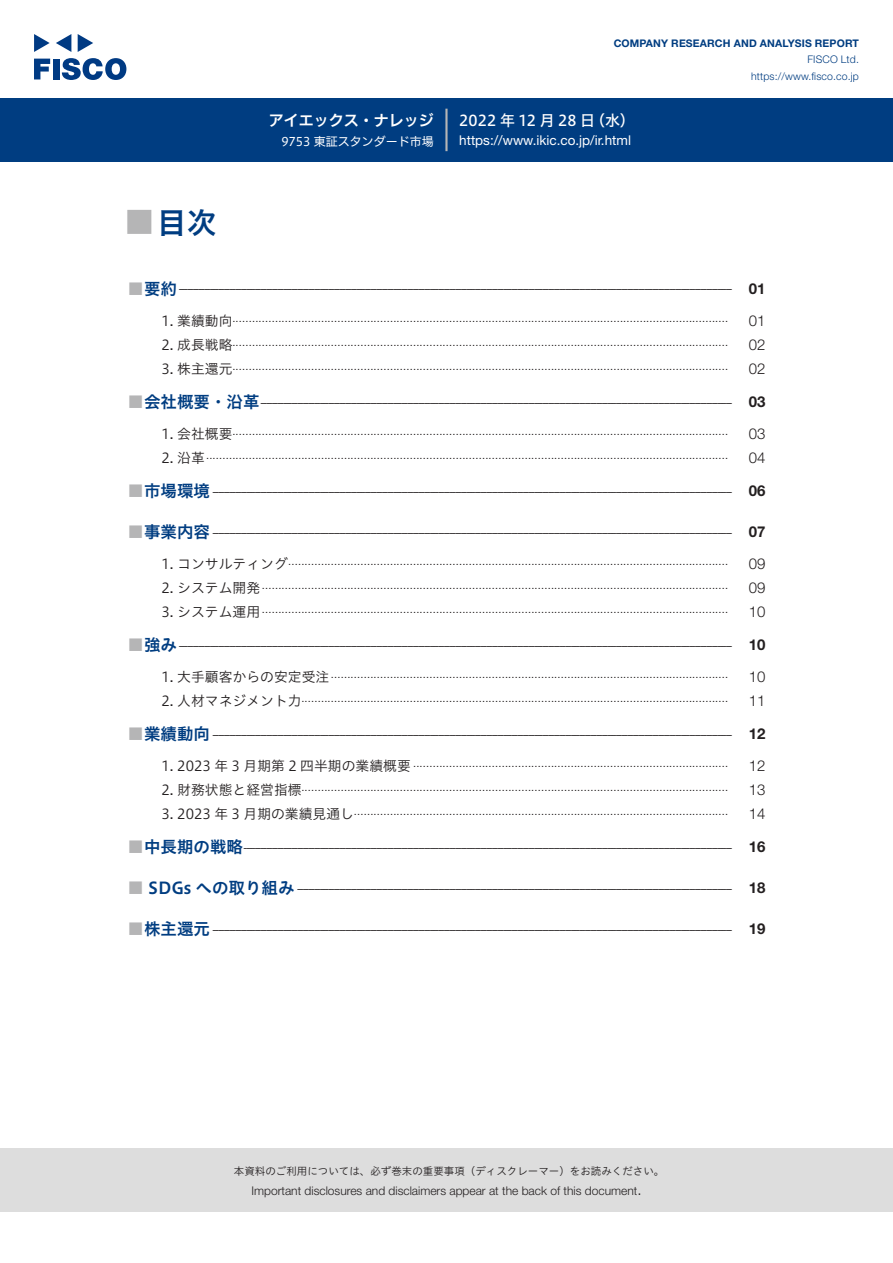
<style>
.page{position:relative;width:893px;height:1263px;background:#fff}
.page>*{position:absolute;margin:0;border:0;box-sizing:border-box;transform-origin:0 0}
.t1{font:30px "Hiragino UD Sans Std N W6";color:#003d81}
.t2{font:24px "Hiragino UD Sans Std W6";color:#b5b5b6}
.t3{font:16.5px "Hiragino UD Sans Std W6";color:#003d81}
.t4{font:300 15px "Helvetica Neue LT Std";color:#231f20}
.t5{font:700 15px "Helvetica Neue LT Std";color:#231f20}
.t6{font:15px "Hiragino UD Sans F Std N W5";letter-spacing:.01em;color:#fff}
.t7{font:15px "Hiragino UD Sans F Std N W6";color:#fff}
.t8{font:13.8px "Hiragino UD Sans Std W3";color:#231f20}
.t9{font:13.5px "Helvetica Neue LT Std";color:#fff}
.t10{font:12px "Hiragino UD Sans Std W3";color:#231f20}
.t11{font:300 12px "Helvetica Neue LT Std";color:#231f20}
.t12{font:12px "Hiragino UD Sans F Std N W4";color:#fff}
.t13{font:10.5px "Hiragino UD Sans Std W3";color:#231f20}
.t14{font:700 10.5px "Helvetica Neue LT Std";letter-spacing:.015em;color:#003d81}
.t15{font:300 10.5px/16.5px "Helvetica Neue LT Std";letter-spacing:.015em;color:#003d81;text-align:right}
.t16{font:9px "Hiragino UD Sans Std W3";color:#231f20}
.s1{color:#b5b5b6}
</style>
<div class="page">
<div style="left:0;top:1148px;width:893px;height:64px;background:#ddd"></div>
<svg style="left:34px;top:59px;width:16px;height:20px"></svg>
<div style="left:53px;top:59px;width:6px;height:20px;background:#003a83"></div>
<svg style="left:62px;top:58px;width:64px;height:22px"></svg>
<svg style="left:34px;top:34px;width:16px;height:18px"></svg>
<svg style="left:78px;top:34px;width:15px;height:18px"></svg>
<svg style="left:56px;top:34px;width:15px;height:18px"></svg>
<div style="left:0;top:98px;width:893px;height:64px;background:#003d81"></div>
<hr style="left:445px;top:109px;width:3px;height:42px;background:#b5b5b6">
<h2 class="t2" style="left:128px;top:204px;width:25px">█</h2>
<h1 class="t1" style="left:157px;top:199px;width:61px">目次</h1>
<h3 class="t7" style="left:269px;top:109px;width:167px">アイエックス・ナレッジ</h3>
<h3 class="t12" style="left:281px;top:132px;width:154px">9753 東証スタンダード市場</h3>
<p class="t14" style="left:614px;top:37px;width:247px">COMPANY RESEARCH AND ANALYSIS REPORT</p>
<p class="t15" style="left:751px;top:51px;width:109px">FISCO Ltd. https://www.fisco.co j p.</p>
<h3 class="t6" style="left:590px;top:109px;width:46px">（水(</h3>
<h3 class="t6" style="left:459px;top:109px;width:137px">2022 年 12 月 28 日</h3>
<h3 class="t9" style="left:459px;top:132px;width:173px">https://www.ikic.co j p. .i r/ html</h3>
<h3 class="t3" style="left:128px;top:276px;width:51px"><span class="s1">■</span>要約</h3>
<h3 class="t10" style="left:177px;top:280px;width:557px">-----------------------------------------------------------------------------------------------------------------------------------------------------------------------------------------------------</h3>
<h3 class="t8" style="left:162px;top:310px;width:73px">1. 業績動向</h3>
<p class="t16" style="left:233px;top:312px;width:497px">.......................................................................................................................................................</p>
<h3 class="t8" style="left:162px;top:334px;width:73px">2. 成長戦略</h3>
<p class="t16" style="left:233px;top:336px;width:497px">.......................................................................................................................................................</p>
<h3 class="t8" style="left:162px;top:358px;width:73px">3. 株主還元</h3>
<p class="t16" style="left:233px;top:360px;width:497px">.......................................................................................................................................................</p>
<h3 class="t3" style="left:128px;top:389px;width:134px"><span class="s1">■</span>会社概要・沿革</h3>
<h3 class="t10" style="left:260px;top:393px;width:475px">------------------------------------------------------------------------------------------------------------------------------------------------------------------------</h3>
<h3 class="t8" style="left:162px;top:423px;width:73px">1. 会社概要</h3>
<p class="t16" style="left:233px;top:425px;width:497px">.......................................................................................................................................................</p>
<h3 class="t8" style="left:162px;top:447px;width:45px">2. 沿革</h3>
<p class="t16" style="left:206px;top:449px;width:523px">...............................................................................................................................................................</p>
<h3 class="t3" style="left:128px;top:478px;width:84px"><span class="s1">■</span>市場環境</h3>
<h3 class="t10" style="left:210px;top:482px;width:524px">-----------------------------------------------------------------------------------------------------------------------------------------------------------------------------------------</h3>
<h3 class="t3" style="left:128px;top:519px;width:84px"><span class="s1">■</span>事業内容</h3>
<h3 class="t10" style="left:210px;top:523px;width:524px">-----------------------------------------------------------------------------------------------------------------------------------------------------------------------------------------</h3>
<h3 class="t8" style="left:162px;top:553px;width:128px">1. コンサルティング</h3>
<p class="t16" style="left:289px;top:555px;width:441px">......................................................................................................................................</p>
<h3 class="t8" style="left:162px;top:577px;width:100px">2. システム開発</h3>
<p class="t16" style="left:262px;top:579px;width:467px">..............................................................................................................................................</p>
<h3 class="t8" style="left:162px;top:601px;width:100px">3. システム運用</h3>
<p class="t16" style="left:262px;top:603px;width:467px">..............................................................................................................................................</p>
<h3 class="t3" style="left:128px;top:632px;width:51px"><span class="s1">■</span>強み</h3>
<h3 class="t10" style="left:177px;top:636px;width:557px">-----------------------------------------------------------------------------------------------------------------------------------------------------------------------------------------------------</h3>
<h3 class="t8" style="left:162px;top:666px;width:169px">1. 大手顧客からの安定受注</h3>
<p class="t16" style="left:331px;top:668px;width:398px">.........................................................................................................................</p>
<h3 class="t8" style="left:162px;top:690px;width:142px">2. 人材マネジメント力</h3>
<p class="t16" style="left:302px;top:692px;width:428px">..................................................................................................................................</p>
<h3 class="t3" style="left:128px;top:721px;width:84px"><span class="s1">■</span>業績動向</h3>
<h3 class="t10" style="left:210px;top:725px;width:524px">-----------------------------------------------------------------------------------------------------------------------------------------------------------------------------------------</h3>
<h3 class="t8" style="left:162px;top:755px;width:251px">1. 2023 年 3 月期第 2 四半期の業績概要</h3>
<p class="t16" style="left:413px;top:757px;width:316px">................................................................................................</p>
<h3 class="t8" style="left:162px;top:779px;width:142px">2. 財務状態と経営指標</h3>
<p class="t16" style="left:302px;top:781px;width:428px">..................................................................................................................................</p>
<h3 class="t8" style="left:162px;top:803px;width:194px">3. 2023 年 3 月期の業績見通し</h3>
<p class="t16" style="left:354px;top:805px;width:375px">..................................................................................................................</p>
<h3 class="t3" style="left:128px;top:834px;width:117px"><span class="s1">■</span>中長期の戦略</h3>
<h3 class="t10" style="left:243px;top:838px;width:491px">------------------------------------------------------------------------------------------------------------------------------------------------------------------------------</h3>
<h3 class="t3" style="left:128px;top:875px;width:168px"><span class="s1">■</span> SDGs への取り組み</h3>
<h3 class="t10" style="left:295px;top:879px;width:440px">-----------------------------------------------------------------------------------------------------------------------------------------------------------</h3>
<h3 class="t3" style="left:128px;top:916px;width:84px"><span class="s1">■</span>株主還元</h3>
<h3 class="t10" style="left:210px;top:920px;width:524px">-----------------------------------------------------------------------------------------------------------------------------------------------------------------------------------------</h3>
<h3 class="t5" style="left:749px;top:279px;width:18px">01</h3>
<h3 class="t4" style="left:749px;top:311px;width:18px">01</h3>
<h3 class="t4" style="left:749px;top:335px;width:18px">02</h3>
<h3 class="t4" style="left:749px;top:359px;width:18px">02</h3>
<h3 class="t5" style="left:749px;top:392px;width:18px">03</h3>
<h3 class="t4" style="left:749px;top:424px;width:18px">03</h3>
<h3 class="t4" style="left:749px;top:448px;width:18px">04</h3>
<h3 class="t5" style="left:749px;top:481px;width:18px">06</h3>
<h3 class="t5" style="left:749px;top:522px;width:18px">07</h3>
<h3 class="t4" style="left:749px;top:554px;width:18px">09</h3>
<h3 class="t4" style="left:749px;top:578px;width:18px">09</h3>
<h3 class="t4" style="left:749px;top:602px;width:18px">10</h3>
<h3 class="t5" style="left:749px;top:635px;width:18px">10</h3>
<h3 class="t4" style="left:749px;top:667px;width:18px">10</h3>
<h3 class="t4" style="left:749px;top:691px;width:18px">11</h3>
<h3 class="t5" style="left:749px;top:724px;width:18px">12</h3>
<h3 class="t4" style="left:749px;top:756px;width:18px">12</h3>
<h3 class="t4" style="left:749px;top:780px;width:18px">13</h3>
<h3 class="t4" style="left:749px;top:804px;width:18px">14</h3>
<h3 class="t5" style="left:749px;top:837px;width:18px">16</h3>
<h3 class="t5" style="left:749px;top:878px;width:18px">18</h3>
<h3 class="t5" style="left:749px;top:919px;width:18px">19</h3>
<p class="t13" style="left:234px;top:1163px;width:432px">本資料のご利用については、必ず巻末の重要事項（ディスクレーマー）をお読みください。</p>
<h3 class="t4" style="left:637px;top:1180px;width:6px">.</h3>
<h3 class="t11" style="left:251px;top:1183px;width:387px">Important disclosures and disclaimers appear at the back of this document</h3>
</div>
